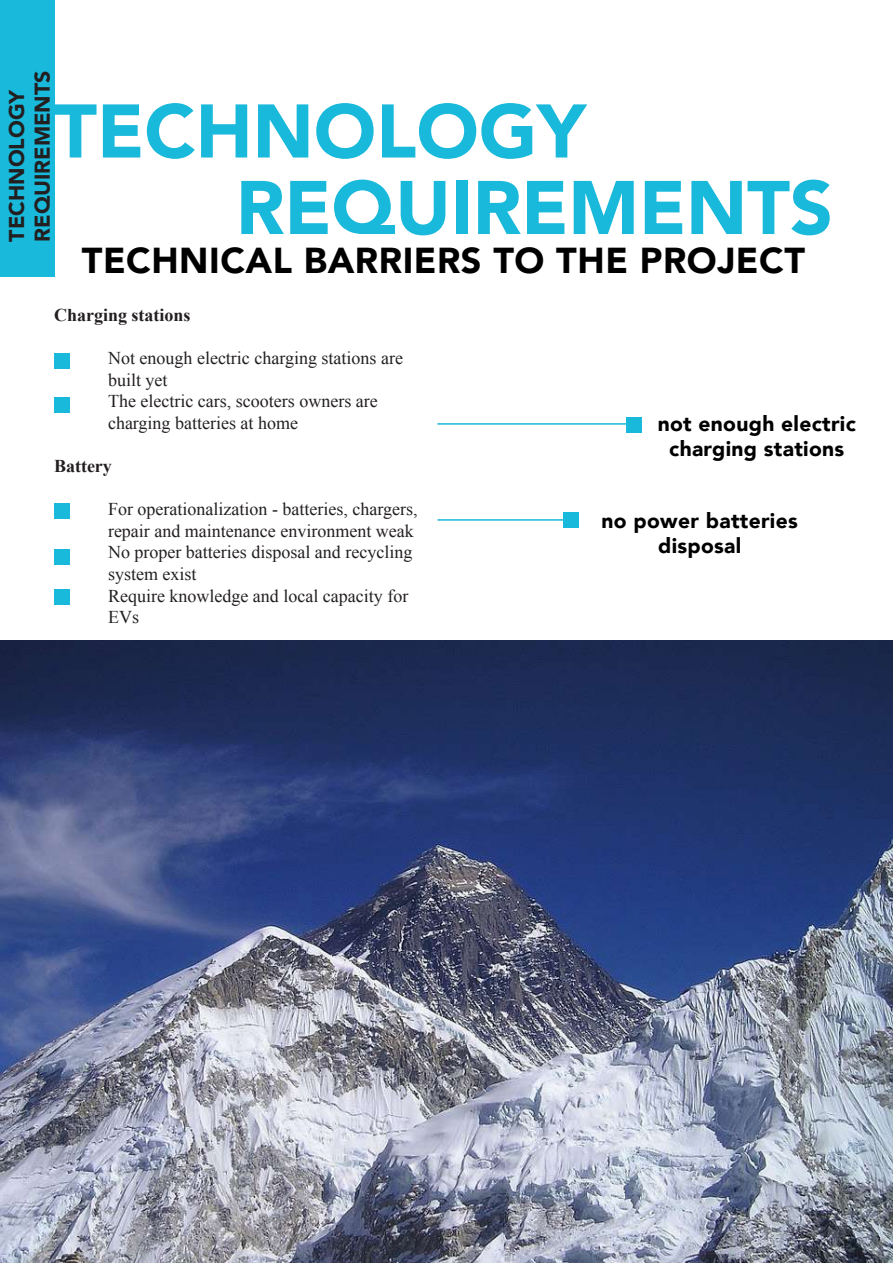
<style>
.page{position:relative;width:893px;height:1263px;background:#fff}
.page>*{position:absolute;margin:0;border:0;box-sizing:border-box;transform-origin:0 0}
.t1{font:900 75px/76.5px "Avenir";color:#18b9da}
.t2{font:900 36px "Avenir";letter-spacing:.015em;color:#000}
.t3{font:900 21.45px/25.7px "Avenir";color:#231f20}
.t4{font:900 21px/25.2px "Avenir";letter-spacing:.015em;color:#000;text-align:center}
.t5{font:18px/21.6px "Times New Roman";color:#231f20}
.t6{font:700 18px "Times New Roman";color:#231f20}
</style>
<div class="page">
<div style="left:626px;top:417px;width:16px;height:15px;background:#18b9da"></div>
<hr style="left:437px;top:423px;width:192px;height:2px;background:#18b9da">
<div style="left:564px;top:512px;width:15px;height:16px;background:#18b9da"></div>
<hr style="left:438px;top:519px;width:126px;height:2px;background:#18b9da">
<div style="left:0;top:0;width:54px;height:277px;background:#18b9da"></div>
<img style="left:0;top:640px;width:893px;height:623px">
<div style="left:54px;top:354px;width:15px;height:15px;background:#18b9da"></div>
<div style="left:54px;top:397px;width:15px;height:15px;background:#18b9da"></div>
<div style="left:54px;top:504px;width:15px;height:15px;background:#18b9da"></div>
<div style="left:54px;top:550px;width:15px;height:15px;background:#18b9da"></div>
<div style="left:54px;top:589px;width:15px;height:15px;background:#18b9da"></div>
<p class="t3" style="left:3px;top:242px;width:172px;rotate:-90deg">TECHNOLOGY<br>REQUIREMENTS</p>
<h1 class="t1" style="left:236px;top:91px;width:598px;text-indent:-182px">TECHNOLOGY<br>REQUIREMENTS</h1>
<h2 class="t2" style="left:82px;top:230px;width:725px">TECHNICAL BARRIERS TO THE PROJECT</h2>
<p class="t6" style="left:54px;top:302px;width:138px">Charging stations</p>
<p class="t5" style="left:108px;top:347px;width:297px">Not enough electric charging stations are built yet<br>The electric cars, scooters owners are charging batteries at home</p>
<p class="t6" style="left:54px;top:454px;width:59px">Battery</p>
<p class="t5" style="left:108px;top:498px;width:311px">For operationalization - batteries, chargers, repair and maintenance environment weak<br>No proper batteries disposal and recycling system exist<br>Require knowledge and local capacity for<br>EVs</p>
<p class="t4" style="left:658px;top:410px;width:200px">not enough electric charging stations</p>
<p class="t4" style="left:602px;top:507px;width:198px">no power batteries disposal</p>
</div>
